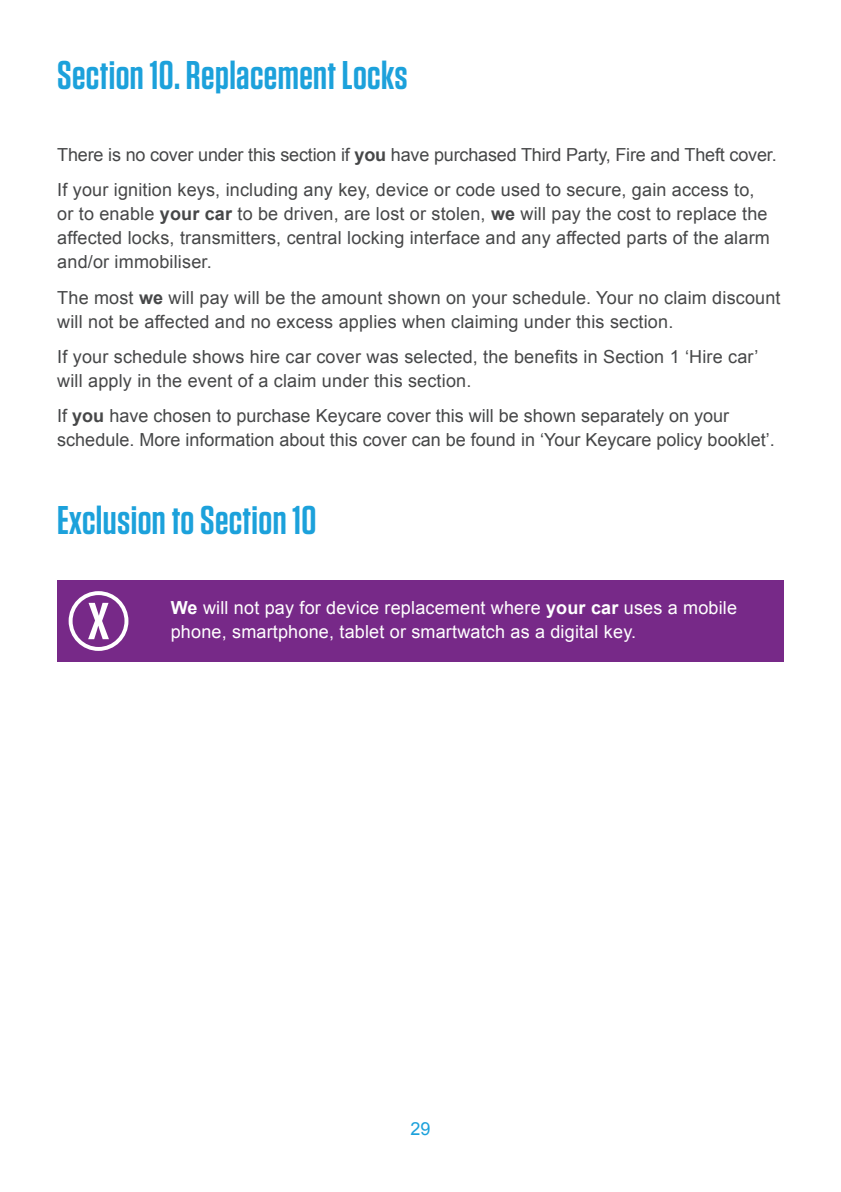
<style>
.page{position:relative;width:841px;height:1192px;background:#fff}
.page>*{position:absolute;margin:0;border:0;box-sizing:border-box;transform-origin:0 0}
.t1{font:600 40px "Tungsten";letter-spacing:.01em;color:#1ca1db}
.t2{font:18px/24px "Arial";letter-spacing:.01em;color:#464748}
.t3{font:18px/35.4px "Arial";letter-spacing:-.01em;color:#464748}
.t4{font:18px/24px "Arial";letter-spacing:.01em;color:#fff}
.t5{font:18px "Arial";color:#1ca1db}
.s1{font-weight:700}
</style>
<div class="page">
<div style="left:57px;top:580px;width:726px;height:81px;background:#772988"></div>
<div style="left:69px;top:591px;width:59px;height:60px;border:4px solid #fff;border-radius:50%"></div>
<svg style="left:88px;top:603px;width:21px;height:36px"></svg>
<h1 class="t1" style="left:57px;top:54px;width:351px">Section 10. Replacement Locks</h1>
<p class="t3" style="left:57px;top:137px;width:720px">There is no cover under this section if <span class="s1">you</span> have purchased Third Party, Fire and Theft cover.<br>If your ignition keys, including any key, device or code used to secure, gain access to,</p>
<p class="t2" style="left:57px;top:202px;width:713px">or to enable <span class="s1">your car</span> to be driven, are lost or stolen, <span class="s1">we</span> will pay the cost to replace the affected locks, transmitters, central locking interface and any affected parts of the alarm and/or immobiliser.</p>
<p class="t2" style="left:57px;top:285px;width:724px">The most <span class="s1">we</span> will pay will be the amount shown on your schedule. Your no claim discount will not be affected and no excess applies when claiming under this section.</p>
<p class="t2" style="left:57px;top:345px;width:702px">If your schedule shows hire car cover was selected, the benefits in Section 1 ‘Hire car’ will apply in the event of a claim under this section.</p>
<p class="t2" style="left:57px;top:404px;width:718px">If <span class="s1">you</span> have chosen to purchase Keycare cover this will be shown separately on your schedule. More information about this cover can be found in ‘Your Keycare policy booklet’.</p>
<h1 class="t1" style="left:57px;top:499px;width:260px">Exclusion to Section 10</h1>
<p class="t4" style="left:171px;top:596px;width:567px"><span class="s1">We</span> will not pay for device replacement where <span class="s1">your car</span> uses a mobile phone, smartphone, tablet or smartwatch as a digital key.</p>
<p class="t5" style="left:410px;top:1116px;width:22px">29</p>
</div>
